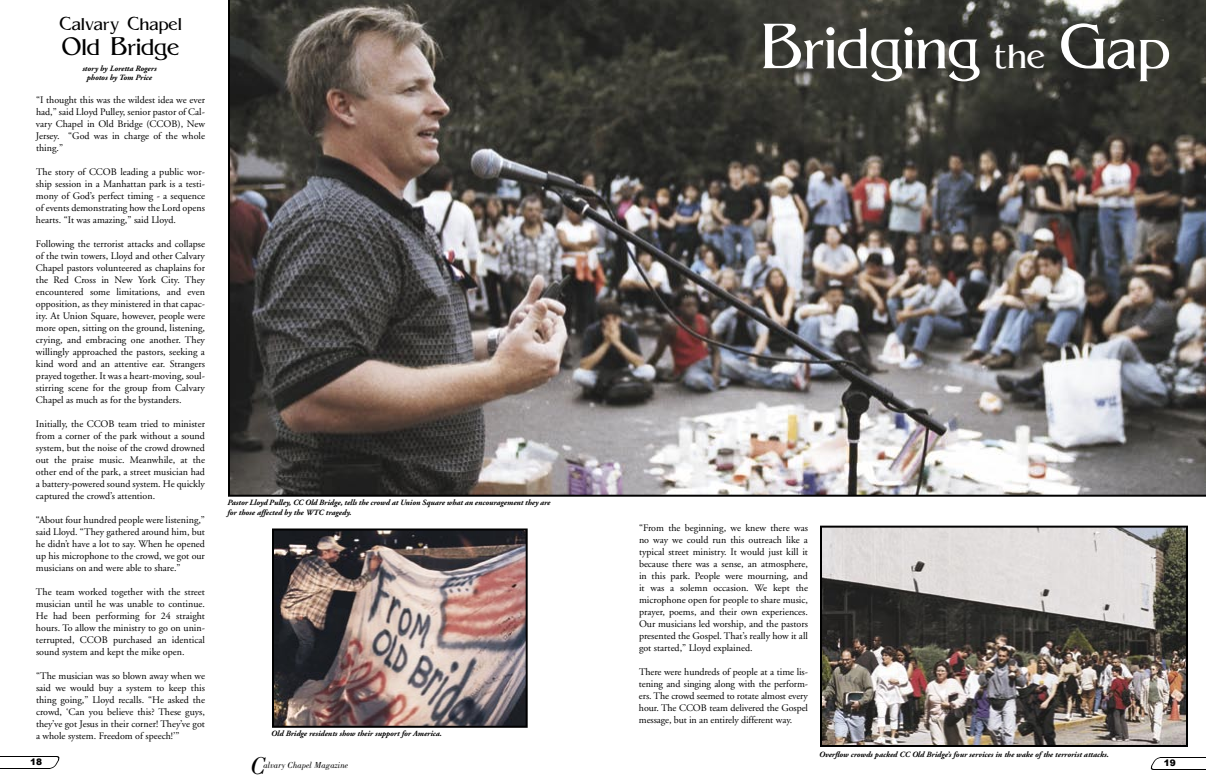
<style>
.page{position:relative;width:1206px;height:783px;background:#fff}
.page>*{position:absolute;margin:0;border:0;box-sizing:border-box;transform-origin:0 0}
.t1{font:60px "Azote S Si";color:#fff}
.t2{font:italic 25.2px "Bodoni";color:#000}
.t3{font:24px "Azote S Si";letter-spacing:.005em;color:#000}
.t4{font:18px "Azote S Si";color:#000}
.t5{font:10px/12px "Adobe Garamond";color:#000;text-align:justify}
.t6{font:italic 9px "Bodoni";color:#000}
.t7{font:900 9px "Arial";color:#000}
.t8{font:italic 700 8px/9.6px "Adobe Garamond";color:#000;text-align:center}
.s1{font-size:36px}
</style>
<div class="page">
<svg style="left:0;top:756px;width:60px;height:12px"></svg>
<svg style="left:1150px;top:757px;width:56px;height:13px"></svg>
<img style="left:228px;top:0;width:978px;height:497px">
<img style="left:823px;top:529px;width:362px;height:215px">
<div style="left:820px;top:526px;width:368px;height:221px;border:2px solid #000"></div>
<img style="left:275px;top:531px;width:250px;height:194px">
<div style="left:272px;top:528px;width:256px;height:200px;border:2px solid #000"></div>
<h3 class="t4" style="left:59px;top:15px;width:124px">Calvary Chapel</h3>
<h3 class="t3" style="left:61px;top:35px;width:120px">Old Bridge</h3>
<p class="t5" style="left:36px;top:94px;width:171px">“I thought this was the wildest idea we ever had,” said Lloyd Pulley, senior pastor of Cal&shy;vary Chapel in Old Bridge (CCOB), New Jersey. “God was in charge of the whole thing.”</p>
<p class="t5" style="left:36px;top:166px;width:171px">The story of CCOB leading a public wor&shy;ship session in a Manhattan park is a testi&shy;mony of God’s perfect timing - a sequence of events demonstrating how the Lord opens hearts. “It was amazing,” said Lloyd.</p>
<p class="t5" style="left:36px;top:238px;width:171px">Following the terrorist attacks and collapse of the twin towers, Lloyd and other Calvary Chapel pastors volunteered as chaplains for the Red Cross in New York City. They encountered some limitations, and even opposition, as they ministered in that capac&shy;ity. At Union Square, however, people were more open, sitting on the ground, listening, crying, and embracing one another. They willingly approached the pastors, seeking a kind word and an attentive ear. Strangers prayed together. It was a heart-moving, soul&shy;stirring scene for the group from Calvary Chapel as much as for the bystanders.</p>
<p class="t5" style="left:36px;top:418px;width:171px">Initially, the CCOB team tried to minister from a corner of the park without a sound system, but the noise of the crowd drowned out the praise music. Meanwhile, at the other end of the park, a street musician had a battery-powered sound system. He quickly captured the crowd’s attention.</p>
<p class="t5" style="left:36px;top:514px;width:171px">“About four hundred people were listening,” said Lloyd. “They gathered around him, but he didn’t have a lot to say. When he opened up his microphone to the crowd, we got our musicians on and were able to share.”</p>
<p class="t5" style="left:36px;top:586px;width:171px">The team worked together with the street musician until he was unable to continue.<br>He had been performing for 24 straight hours. To allow the ministry to go on unin&shy;terrupted, CCOB purchased an identical sound system and kept the mike open.</p>
<p class="t5" style="left:36px;top:670px;width:171px">“The musician was so blown away when we said we would buy a system to keep this thing going,” Lloyd recalls. “He asked the crowd, ‘Can you believe this? These guys, they’ve got Jesus in their corner! They’ve got a whole system. Freedom of speech!’”</p>
<p class="t8" style="left:82px;top:63px;width:76px">story by Loretta Rogers photos by Tom Price</p>
<p class="t8" style="left:228px;top:498px;width:324px;text-align:left">Pastor Lloyd Pulley, CC Old Bridge, tells the crowd at Union Square what an encouragement they are for those affected by the WTC tragedy.</p>
<p class="t8" style="left:271px;top:729px;width:172px">Old Bridge residents show their support for America.</p>
<h1 class="t1" style="left:760px;top:18px;width:412px">Bridging <span class="s1">the</span> Gap</h1>
<p class="t5" style="left:639px;top:522px;width:171px">“From the beginning, we knew there was no way we could run this outreach like a typical street ministry. It would just kill it because there was a sense, an atmosphere, in this park. People were mourning, and it was a solemn occasion. We kept the microphone open for people to share music, prayer, poems, and their own experiences.<br>Our musicians led worship, and the pastors presented the Gospel. That’s really how it all got started,” Lloyd explained.</p>
<p class="t5" style="left:639px;top:666px;width:171px">There were hundreds of people at a time lis&shy;tening and singing along with the perform&shy;ers. The crowd seemed to rotate almost every hour. The CCOB team delivered the Gospel message, but in an entirely different way.</p>
<p class="t8" style="left:819px;top:750px;width:291px">Overflow crowds packed CC Old Bridge’s four services in the wake of the terrorist attacks.</p>
<p class="t7" style="left:30px;top:756px;width:14px">18</p>
<h2 class="t2" style="left:250px;top:752px;width:17px">C</h2>
<p class="t6" style="left:263px;top:760px;width:86px">alvary Chapel Magazine</p>
<p class="t7" style="left:1164px;top:757px;width:14px">19</p>
</div>
